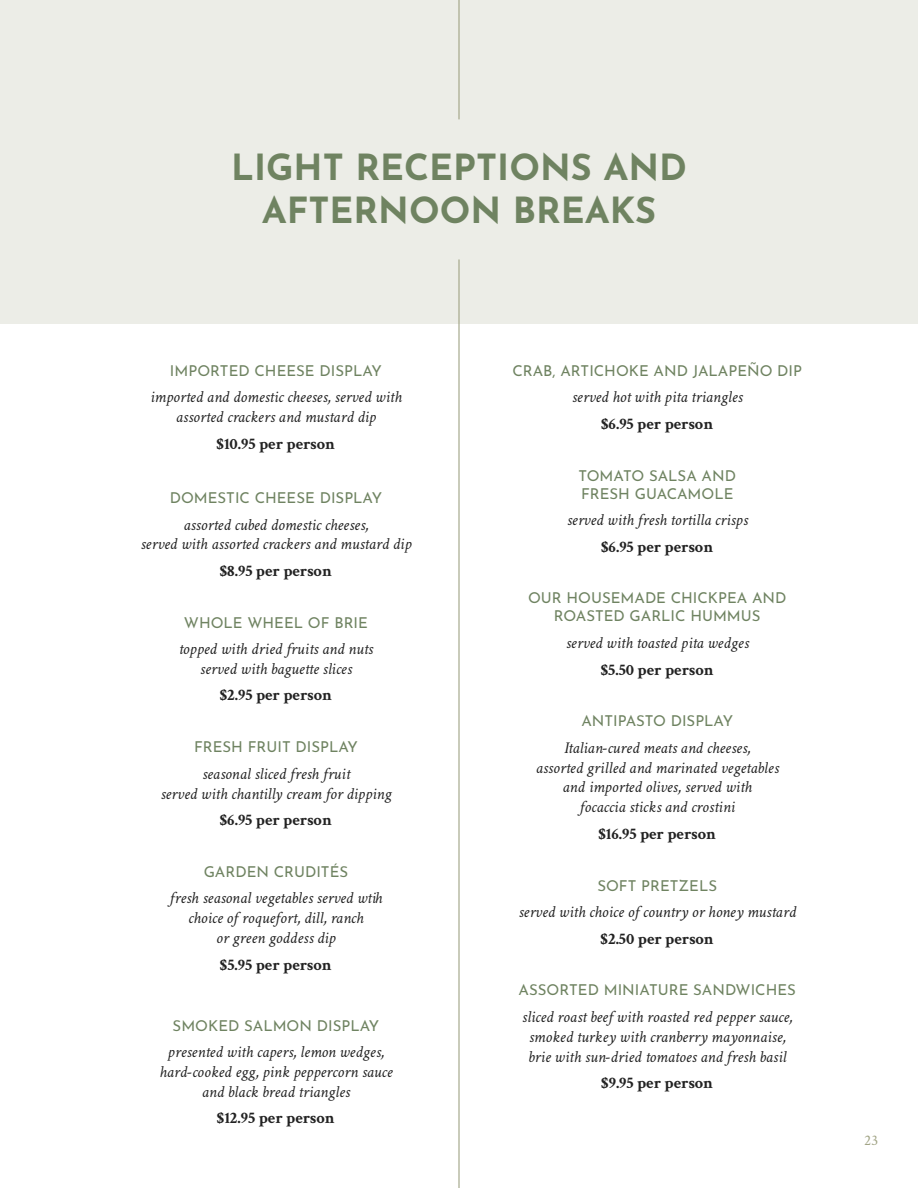
<style>
.page{position:relative;width:918px;height:1188px;background:#fff}
.page>*{position:absolute;margin:0;border:0;box-sizing:border-box;transform-origin:0 0}
.t1{font:700 36px/43.2px "Josefin Sans";color:#6f8361;text-align:center}
.t2{font:italic 16.5px/19.8px "Crimson Text";color:#222;text-align:center}
.t3{font:700 16.5px "Crimson Text";color:#222}
.t4{font:15px/18px "Josefin Sans";color:#6f8361}
.t5{font:15px "Crimson Text";color:#a1a485}
</style>
<div class="page">
<div style="left:0;top:0;width:918px;height:324px;background:#ecede7"></div>
<hr style="left:458px;top:0;width:2px;height:119px;background:#a1a485">
<hr style="left:458px;top:259px;width:2px;height:929px;background:#a1a485">
<h1 class="t1" style="left:231px;top:141px;width:457px">LIGHT RECEPTIONS AND<br>AFTERNOON BREAKS</h1>
<p class="t4" style="left:170px;top:360px;width:213px">IMPORTED CHEESE DISPLAY</p>
<p class="t2" style="left:150px;top:387px;width:253px">imported and domestic cheeses, served with assorted crackers and mustard dip</p>
<p class="t3" style="left:217px;top:433px;width:120px">$10.95 per person</p>
<p class="t4" style="left:170px;top:487px;width:214px">DOMESTIC CHEESE DISPLAY</p>
<p class="t2" style="left:140px;top:514px;width:272px">assorted cubed domestic cheeses,<br>served with assorted crackers and mustard dip</p>
<p class="t3" style="left:220px;top:561px;width:114px">$8.95 per person</p>
<p class="t4" style="left:184px;top:612px;width:186px">WHOLE WHEEL OF BRIE</p>
<p class="t2" style="left:179px;top:639px;width:196px">topped with dried fruits and nuts served with baguette slices</p>
<p class="t3" style="left:220px;top:685px;width:114px">$2.95 per person</p>
<p class="t4" style="left:194px;top:736px;width:165px">FRESH FRUIT DISPLAY</p>
<p class="t2" style="left:160px;top:764px;width:233px">seasonal sliced fresh fruit<br>served with chantilly cream for dipping</p>
<p class="t3" style="left:220px;top:810px;width:114px">$6.95 per person</p>
<p class="t4" style="left:204px;top:861px;width:146px">GARDEN CRUDITÉS</p>
<p class="t2" style="left:169px;top:888px;width:214px">fresh seasonal vegetables served wtih choice of roquefort, dill, ranch<br>or green goddess dip</p>
<p class="t3" style="left:220px;top:954px;width:114px">$5.95 per person</p>
<p class="t4" style="left:173px;top:1015px;width:208px">SMOKED SALMON DISPLAY</p>
<p class="t2" style="left:159px;top:1042px;width:235px">presented with capers, lemon wedges, hard-cooked egg, pink peppercorn sauce and black bread triangles</p>
<p class="t3" style="left:217px;top:1108px;width:120px">$12.95 per person</p>
<p class="t4" style="left:512px;top:360px;width:291px">CRAB, ARTICHOKE AND JALAPEÑO DIP</p>
<p class="t2" style="left:572px;top:387px;width:173px">served hot with pita triangles</p>
<p class="t3" style="left:601px;top:414px;width:114px">$6.95 per person</p>
<p class="t4" style="left:579px;top:465px;width:159px">TOMATO SALSA AND<br>FRESH GUACAMOLE</p>
<p class="t2" style="left:567px;top:510px;width:183px">served with fresh tortilla crisps</p>
<p class="t3" style="left:601px;top:536px;width:114px">$6.95 per person</p>
<p class="t4" style="left:528px;top:587px;width:260px;text-align:center">OUR HOUSEMADE CHICKPEA AND<br>ROASTED GARLIC HUMMUS</p>
<p class="t2" style="left:566px;top:633px;width:185px">served with toasted pita wedges</p>
<p class="t3" style="left:601px;top:659px;width:115px">$5.50 per person</p>
<p class="t4" style="left:581px;top:710px;width:153px">ANTIPASTO DISPLAY</p>
<p class="t2" style="left:536px;top:738px;width:245px">Italian-cured meats and cheeses,<br>assorted grilled and marinated vegetables and imported olives, served with<br>focaccia sticks and crostini</p>
<p class="t3" style="left:598px;top:823px;width:119px">$16.95 per person</p>
<p class="t4" style="left:597px;top:874px;width:121px">SOFT PRETZELS</p>
<p class="t2" style="left:518px;top:902px;width:279px">served with choice of country or honey mustard</p>
<p class="t3" style="left:601px;top:928px;width:115px">$2.50 per person</p>
<p class="t4" style="left:519px;top:979px;width:279px">ASSORTED MINIATURE SANDWICHES</p>
<p class="t2" style="left:522px;top:1007px;width:272px">sliced roast beef with roasted red pepper sauce, smoked turkey with cranberry mayonnaise, brie with sun-dried tomatoes and fresh basil</p>
<p class="t3" style="left:601px;top:1073px;width:114px">$9.95 per person</p>
<p class="t5" style="left:864px;top:1129px;width:16px">23</p>
</div>
